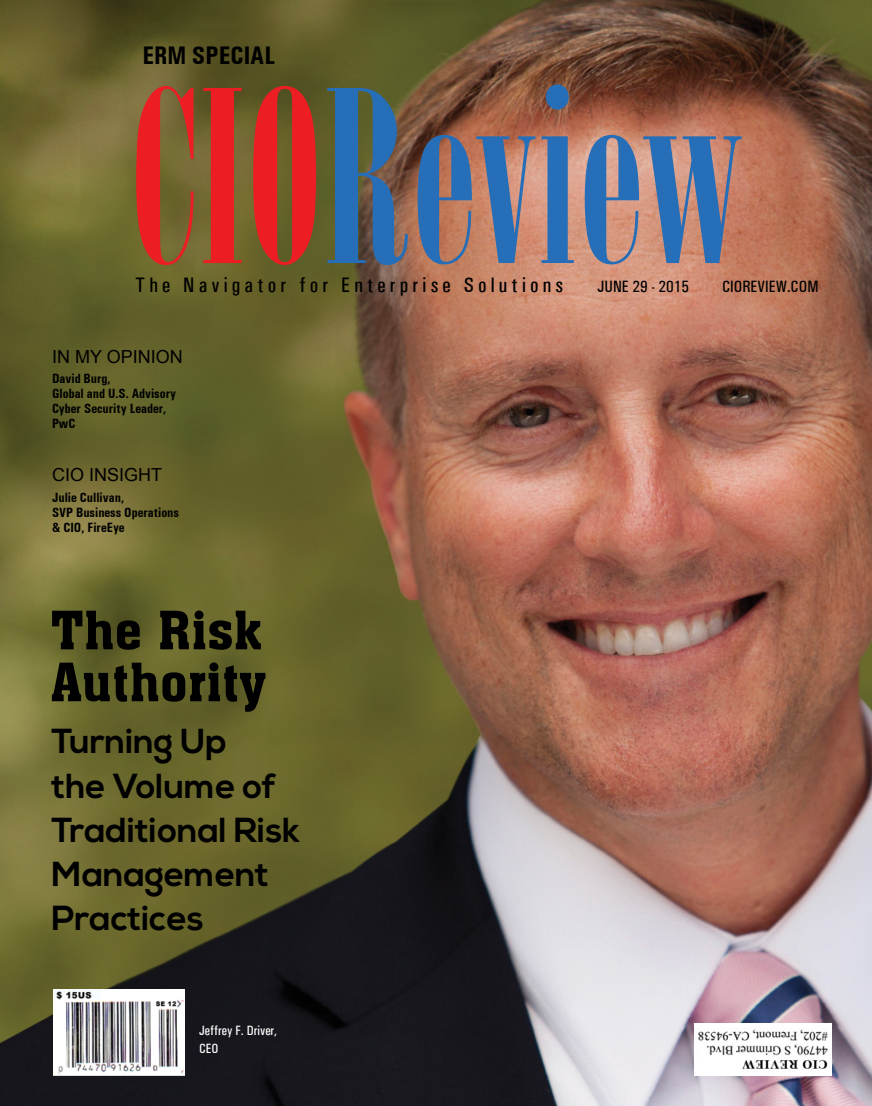
<style>
.page{position:relative;width:872px;height:1106px;background:#fff}
.page>*{position:absolute;margin:0;border:0;box-sizing:border-box;transform-origin:0 0}
.t1{font:51.9px/51.9px "Aachen BT";color:#000}
.t2{font:700 34.65px/44.1px "Nexa";color:#000}
.t3{font:700 condensed 25.5px "Univers";color:#000}
.t4{font:500 condensed 21px "Univers";letter-spacing:.2em;color:#000}
.t5{font:18px "Arial";color:#000}
.t6{font:500 condensed 16.5px "Univers";color:#000}
.t7{font:700 condensed 13.5px/15px "Univers";color:#000}
.t8{font:500 condensed 13.5px/18px "Univers";color:#fff}
</style>
<div class="page">
<img style="left:0;top:0;width:872px;height:1106px">
<div style="left:694px;top:1023px;width:138px;height:52px;background:#fff"></div>
<img style="left:698px;top:1029px;width:130px;height:40px">
<img style="left:54px;top:989px;width:131px;height:86px">
<svg style="left:327px;top:84px;width:414px;height:181px;background:#7a6f76"></svg>
<svg style="left:136px;top:86px;width:180px;height:179px;background:#ac4229"></svg>
<h3 class="t3" style="left:142px;top:40px;width:134px">ERM SPECIAL</h3>
<h3 class="t4" style="left:135px;top:272px;width:430px">The Navigator for Enterprise Solutions</h3>
<p class="t6" style="left:597px;top:277px;width:93px">JUNE 29 - 2015</p>
<p class="t6" style="left:722px;top:277px;width:98px">CIOREVIEW.COM</p>
<h3 class="t5" style="left:52px;top:344px;width:132px">IN MY OPINION</h3>
<p class="t7" style="left:52px;top:371px;width:126px">David Burg,<br>Global and U.S. Advisory<br>Cyber Security Leader,<br>PwC</p>
<h3 class="t5" style="left:52px;top:463px;width:112px">CIO INSIGHT</h3>
<p class="t7" style="left:52px;top:489px;width:128px">Julie Cullivan,<br>SVP Business Operations &amp; CIO, FireEye</p>
<h1 class="t1" style="left:51px;top:603px;width:217px">The Risk<br>Authority</h1>
<h2 class="t2" style="left:52px;top:720px;width:250px">Turning Up<br>the Volume of<br>Traditional Risk<br>Management<br>Practices</h2>
<p class="t8" style="left:199px;top:1021px;width:80px">Jeffrey F. Driver,<br>CEO</p>
</div>
